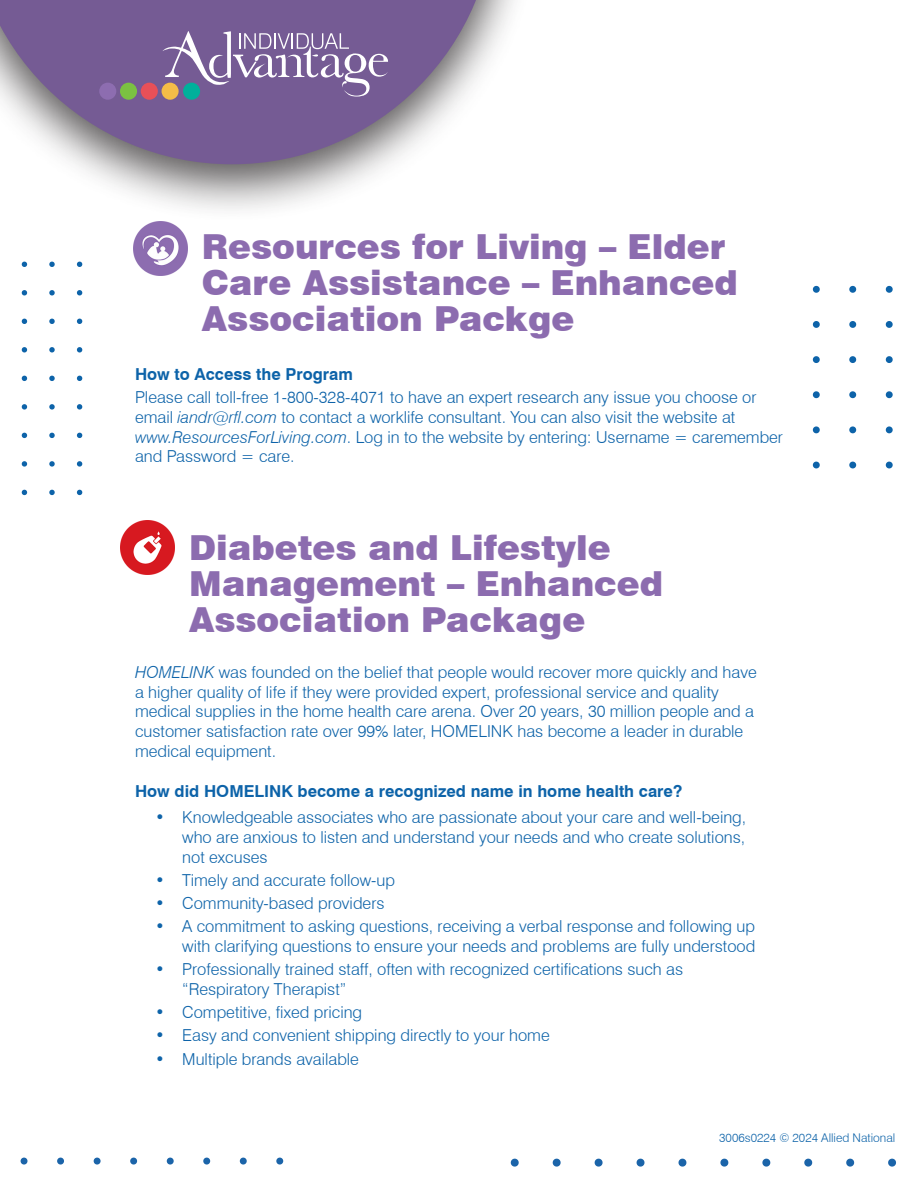
<style>
.page{position:relative;width:918px;height:1188px;background:#fff}
.page>*{position:absolute;margin:0;border:0;box-sizing:border-box;transform-origin:0 0}
.t1{font:900 34.5px/36px "Swiss 721 BT";color:#8c6caf}
.t2{font:300 16.5px/19.8px "Swiss 721 BT";color:#0d63a9}
.t3{font:700 16.5px "Swiss 721 BT";color:#0d63a9}
.t4{font:300 12px "Swiss 721 BT";color:#0d63a9}
.s1{font-style:italic}
</style>
<div class="page">
<svg style="left:77px;top:490px;width:5px;height:5px"></svg>
<svg style="left:77px;top:461px;width:5px;height:6px"></svg>
<svg style="left:77px;top:433px;width:5px;height:5px"></svg>
<svg style="left:77px;top:404px;width:5px;height:6px"></svg>
<svg style="left:77px;top:376px;width:5px;height:5px"></svg>
<svg style="left:77px;top:347px;width:5px;height:6px"></svg>
<svg style="left:77px;top:319px;width:5px;height:5px"></svg>
<svg style="left:77px;top:290px;width:5px;height:5px"></svg>
<svg style="left:77px;top:262px;width:5px;height:5px"></svg>
<svg style="left:49px;top:490px;width:6px;height:5px"></svg>
<svg style="left:49px;top:461px;width:6px;height:6px"></svg>
<svg style="left:49px;top:433px;width:6px;height:5px"></svg>
<svg style="left:49px;top:404px;width:6px;height:6px"></svg>
<svg style="left:49px;top:376px;width:6px;height:5px"></svg>
<svg style="left:49px;top:347px;width:6px;height:5px"></svg>
<svg style="left:49px;top:319px;width:6px;height:5px"></svg>
<svg style="left:49px;top:290px;width:6px;height:5px"></svg>
<svg style="left:49px;top:262px;width:6px;height:5px"></svg>
<svg style="left:22px;top:490px;width:5px;height:5px"></svg>
<svg style="left:22px;top:461px;width:5px;height:6px"></svg>
<svg style="left:22px;top:433px;width:5px;height:5px"></svg>
<svg style="left:22px;top:404px;width:5px;height:6px"></svg>
<svg style="left:22px;top:376px;width:5px;height:5px"></svg>
<svg style="left:22px;top:347px;width:5px;height:5px"></svg>
<svg style="left:22px;top:319px;width:5px;height:5px"></svg>
<svg style="left:22px;top:290px;width:5px;height:5px"></svg>
<svg style="left:22px;top:262px;width:5px;height:5px"></svg>
<svg style="left:813px;top:286px;width:7px;height:7px"></svg>
<svg style="left:849px;top:286px;width:7px;height:7px"></svg>
<svg style="left:886px;top:286px;width:7px;height:7px"></svg>
<svg style="left:813px;top:321px;width:7px;height:7px"></svg>
<svg style="left:849px;top:321px;width:7px;height:7px"></svg>
<svg style="left:886px;top:321px;width:7px;height:7px"></svg>
<svg style="left:813px;top:356px;width:7px;height:7px"></svg>
<svg style="left:849px;top:356px;width:7px;height:7px"></svg>
<svg style="left:886px;top:356px;width:7px;height:7px"></svg>
<svg style="left:813px;top:391px;width:7px;height:7px"></svg>
<svg style="left:849px;top:391px;width:7px;height:7px"></svg>
<svg style="left:886px;top:391px;width:7px;height:7px"></svg>
<svg style="left:813px;top:426px;width:7px;height:7px"></svg>
<svg style="left:849px;top:426px;width:7px;height:7px"></svg>
<svg style="left:886px;top:426px;width:7px;height:7px"></svg>
<svg style="left:813px;top:462px;width:7px;height:6px"></svg>
<svg style="left:849px;top:462px;width:7px;height:6px"></svg>
<svg style="left:886px;top:462px;width:7px;height:6px"></svg>
<svg style="left:20px;top:1157px;width:263px;height:8px"></svg>
<svg style="left:511px;top:1158px;width:385px;height:9px"></svg>
<div style="left:0;top:0;width:540px;height:222px;background:#231f20;opacity:.75"></div>
<svg style="left:0;top:0;width:495px;height:164px;background:#9686a9"></svg>
<svg style="left:99px;top:31px;width:289px;height:69px;background:#88739f"></svg>
<img style="left:120px;top:520px;width:54px;height:54px">
<img style="left:133px;top:222px;width:54px;height:54px">
<p class="t1" style="left:202px;top:229px;width:538px">Resources for Living – Elder<br>Care Assistance – Enhanced<br>Association Packge</p>
<p class="t3" style="left:135px;top:364px;width:219px">How to Access the Program</p>
<p class="t2" style="left:135px;top:387px;width:650px">Please call toll-free 1-800-328-4071 to have an expert research any issue you choose or email <span class="s1">iandr@rfl.com</span> to contact a worklife consultant. You can also visit the website at <span class="s1">www.ResourcesForLiving.com</span>. Log in to the website by entering: Username = caremember and Password = care.</p>
<p class="t1" style="left:189px;top:529px;width:476px">Diabetes and Lifestyle<br>Management – Enhanced<br>Association Package</p>
<p class="t2" style="left:135px;top:662px;width:623px"><span class="s1">HOMELINK</span> was founded on the belief that people would recover more quickly and have a higher quality of life if they were provided expert, professional service and quality medical supplies in the home health care arena. Over 20 years, 30 million people and a customer satisfaction rate over 99% later, HOMELINK has become a leader in durable medical equipment.</p>
<p class="t3" style="left:135px;top:781px;width:549px">How did HOMELINK become a recognized name in home health care?</p>
<p class="t2" style="left:182px;top:807px;width:566px;text-align:justify;text-indent:-27px">• Knowledgeable associates who are passionate about your care and well-being, who are anxious to listen and understand your needs and who create solutions, not excuses</p>
<p class="t2" style="left:155px;top:870px;width:241px">• Timely and accurate follow-up</p>
<p class="t2" style="left:155px;top:893px;width:231px">• Community-based providers</p>
<p class="t2" style="left:155px;top:916px;width:602px;text-align:right">• A commitment to asking questions, receiving a verbal response and following up with clarifying questions to ensure your needs and problems are fully understood</p>
<p class="t2" style="left:182px;top:959px;width:502px;text-indent:-27px">• Professionally trained staff, often with recognized certifications such as “Respiratory Therapist”</p>
<p class="t2" style="left:155px;top:1002px;width:208px">• Competitive, fixed pricing</p>
<p class="t2" style="left:155px;top:1025px;width:396px">• Easy and convenient shipping directly to your home</p>
<p class="t2" style="left:155px;top:1049px;width:205px">• Multiple brands available</p>
<p class="t4" style="left:719px;top:1130px;width:178px">3006s0224 © 2024 Allied National</p>
</div>
